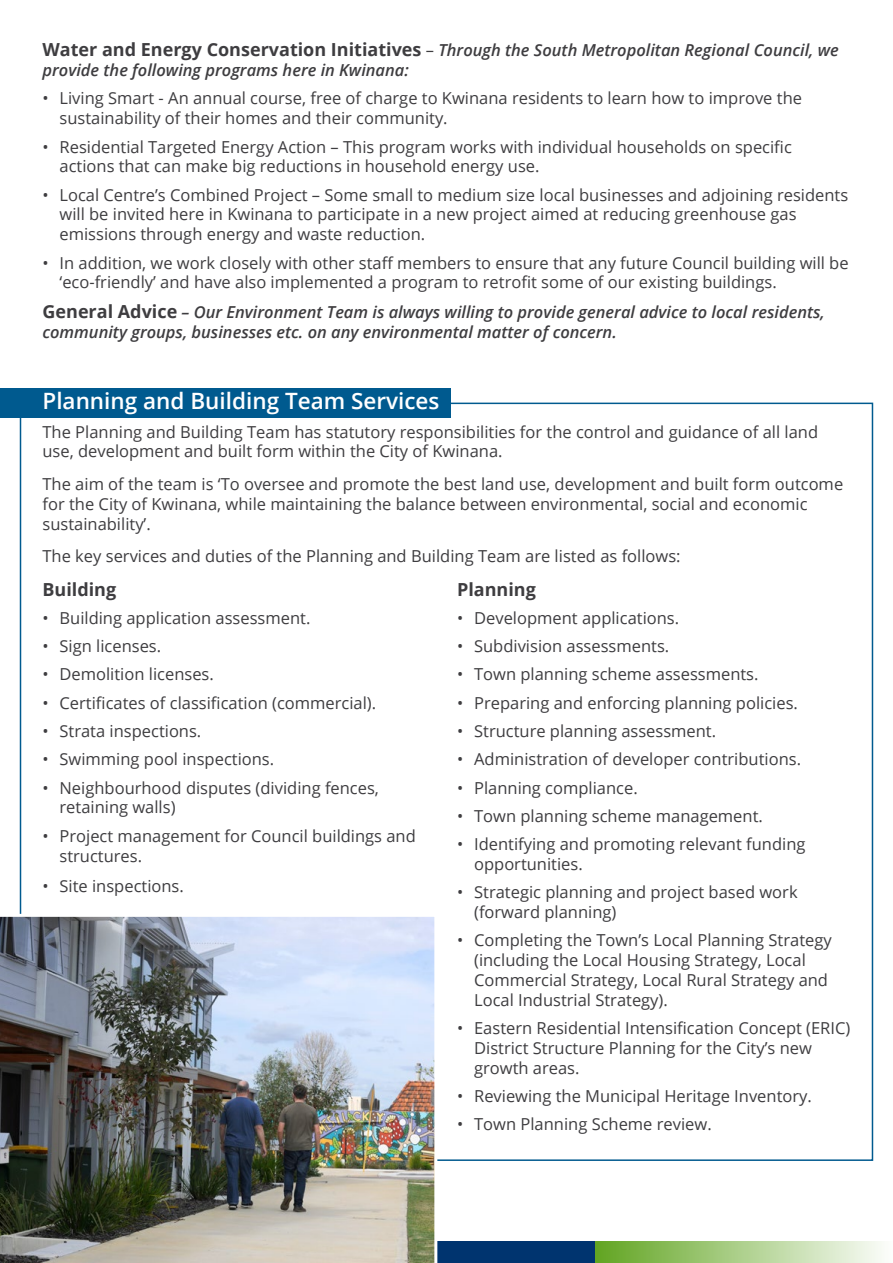
<style>
.page{position:relative;width:893px;height:1263px;background:#fff}
.page>*{position:absolute;margin:0;border:0;box-sizing:border-box;transform-origin:0 0}
.t1{font:600 22.5px "Open Sans";color:#fff}
.t2{font:700 18px "Open Sans";color:#3e3d40}
.t3{font:16.5px/19.8px "Open Sans";color:#3e3d40}
.t4{font:italic 600 16.5px/19.8px "Open Sans";color:#3e3d40}
.s1{font-weight:700;font-style:normal;font-size:18px}
.s2{font-weight:400;font-style:normal}
</style>
<div class="page">
<div style="left:298px;top:1242px;width:297px;height:21px;background:#00346f"></div>
<div style="left:595px;top:1242px;width:298px;height:21px;background:linear-gradient(to right,#61a421,#fcfdfc)"></div>
<div style="left:0;top:388px;width:451px;height:29px;background:#005a8f"></div>
<img style="left:0;top:916px;width:437px;height:347px">
<p class="t4" style="left:43px;top:40px;width:798px"><span class="s1">Water and Energy Conservation Initiatives</span> <span class="s2">–</span> Through the South Metropolitan Regional Council, we provide the following programs here in Kwinana:</p>
<p class="t3" style="left:60px;top:88px;width:744px;text-indent:-17px">• Living Smart - An annual course, free of charge to Kwinana residents to learn how to improve the sustainability of their homes and their community.</p>
<p class="t3" style="left:43px;top:136px;width:751px">• Residential Targeted Energy Action – This program works with individual households on specific</p>
<p class="t3" style="left:60px;top:156px;width:481px">actions that can make big reductions in household energy use.</p>
<p class="t3" style="left:60px;top:184px;width:790px;text-indent:-17px">• Local Centre’s Combined Project – Some small to medium size local businesses and adjoining residents will be invited here in Kwinana to participate in a new project aimed at reducing greenhouse gas emissions through energy and waste reduction.</p>
<p class="t3" style="left:60px;top:252px;width:791px;text-indent:-17px">• In addition, we work closely with other staff members to ensure that any future Council building will be ‘eco-friendly’ and have also implemented a program to retrofit some of our existing buildings.</p>
<p class="t4" style="left:43px;top:302px;width:784px"><span class="s1">General Advice</span> – Our Environment Team is always willing to provide general advice to local residents, community groups, businesses etc. on any environmental matter of concern.</p>
<p class="t1" style="left:43px;top:386px;width:399px">Planning and Building Team Services</p>
<p class="t3" style="left:43px;top:421px;width:777px">The Planning and Building Team has statutory responsibilities for the control and guidance of all land use, development and built form within the City of Kwinana.</p>
<p class="t3" style="left:43px;top:474px;width:802px">The aim of the team is ‘To oversee and promote the best land use, development and built form outcome for the City of Kwinana, while maintaining the balance between environmental, social and economic sustainability’.</p>
<p class="t3" style="left:43px;top:546px;width:640px">The key services and duties of the Planning and Building Team are listed as follows:</p>
<p class="t2" style="left:43px;top:576px;width:75px">Building</p>
<p class="t2" style="left:457px;top:576px;width:80px">Planning</p>
<p class="t3" style="left:43px;top:607px;width:269px">• Building application assessment.</p>
<p class="t3" style="left:457px;top:607px;width:224px">• Development applications.</p>
<p class="t3" style="left:43px;top:636px;width:120px">• Sign licenses.</p>
<p class="t3" style="left:457px;top:636px;width:214px">• Subdivision assessments.</p>
<p class="t3" style="left:43px;top:664px;width:173px">• Demolition licenses.</p>
<p class="t3" style="left:457px;top:664px;width:303px">• Town planning scheme assessments.</p>
<p class="t3" style="left:43px;top:692px;width:335px">• Certificates of classification (commercial).</p>
<p class="t3" style="left:457px;top:692px;width:342px">• Preparing and enforcing planning policies.</p>
<p class="t3" style="left:43px;top:721px;width:160px">• Strata inspections.</p>
<p class="t3" style="left:457px;top:721px;width:261px">• Structure planning assessment.</p>
<p class="t3" style="left:43px;top:749px;width:233px">• Swimming pool inspections.</p>
<p class="t3" style="left:457px;top:749px;width:345px">• Administration of developer contributions.</p>
<p class="t3" style="left:43px;top:777px;width:338px">• Neighbourhood disputes (dividing fences,</p>
<p class="t3" style="left:457px;top:777px;width:182px">• Planning compliance.</p>
<p class="t3" style="left:60px;top:797px;width:118px">retaining walls)</p>
<p class="t3" style="left:457px;top:806px;width:307px">• Town planning scheme management.</p>
<p class="t3" style="left:43px;top:825px;width:375px">• Project management for Council buildings and</p>
<p class="t3" style="left:60px;top:845px;width:84px">structures.</p>
<p class="t3" style="left:457px;top:834px;width:350px">• Identifying and promoting relevant funding</p>
<p class="t3" style="left:474px;top:854px;width:110px">opportunities.</p>
<p class="t3" style="left:43px;top:875px;width:143px">• Site inspections.</p>
<p class="t3" style="left:474px;top:882px;width:325px;text-indent:-17px">• Strategic planning and project based work (forward planning)</p>
<p class="t3" style="left:474px;top:930px;width:359px;text-indent:-17px">• Completing the Town’s Local Planning Strategy (including the Local Housing Strategy, Local Commercial Strategy, Local Rural Strategy and Local Industrial Strategy).</p>
<p class="t3" style="left:457px;top:1018px;width:395px">• Eastern Residential Intensification Concept (ERIC)</p>
<p class="t3" style="left:474px;top:1038px;width:339px">District Structure Planning for the City’s new growth areas.</p>
<p class="t3" style="left:457px;top:1086px;width:356px">• Reviewing the Municipal Heritage Inventory.</p>
<p class="t3" style="left:457px;top:1114px;width:256px">• Town Planning Scheme review.</p>
</div>
